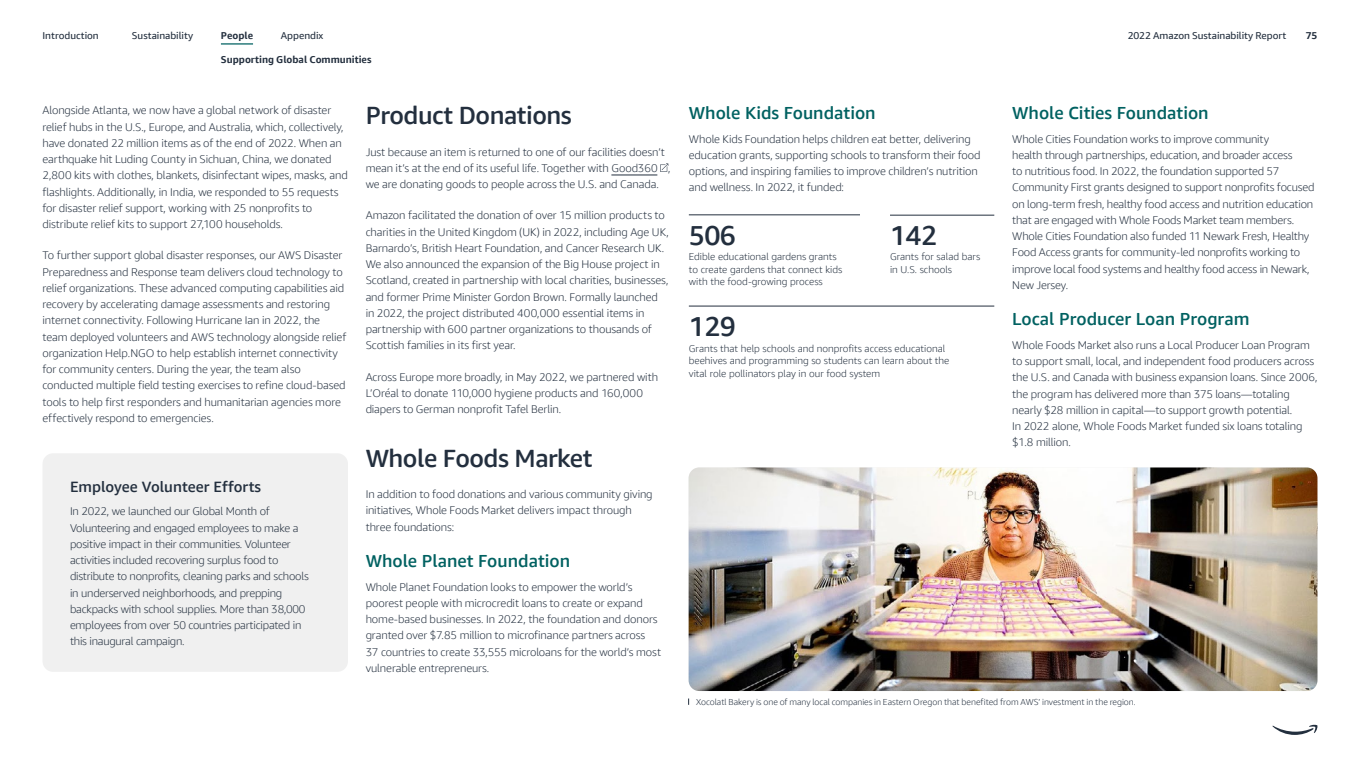
<style>
.page{position:relative;width:1360px;height:765px;background:#fff}
.page>*{position:absolute;margin:0;border:0;box-sizing:border-box;transform-origin:0 0}
.t1{font:500 27.5px "Amazon Ember Display";letter-spacing:-.02em;color:#232f3e}
.t2{font:500 25px "Amazon Ember Display";letter-spacing:-.02em;color:#232f3e}
.t3{font:500 17.5px "Amazon Ember Display";color:#006161}
.t4{font:500 15px "Amazon Ember Display";color:#232f3e}
.t5{font:300 11.25px/16.2px "Amazon Ember Display";letter-spacing:-.01em;color:#232f3e}
.t6{font:300 10px/12.5px "Amazon Ember Display";color:#232f3e}
.t7{font:10px "Amazon Ember Display";color:#232f3e}
.t8{font:700 10px "Amazon Ember Display";letter-spacing:-.005em;color:#232f3e}
.t9{font:300 8.75px "Amazon Ember Display";letter-spacing:-.005em;color:#232f3e}
</style>
<div class="page">
<div style="left:43px;top:453px;width:305px;height:219px;background:#f0f0f0;border-radius:11px"></div>
<svg style="left:660px;top:163px;width:8px;height:9px"></svg>
<hr style="left:890px;top:215px;width:104px;height:1px;background:#232f3e">
<hr style="left:689px;top:306px;width:305px;height:1px;background:#232f3e">
<hr style="left:689px;top:215px;width:171px;height:1px;background:#232f3e">
<img style="left:689px;top:468px;width:628px;height:223px">
<hr style="left:611px;top:175px;width:46px;height:1px;background:#232f3e">
<svg style="left:1272px;top:724px;width:46px;height:11px"></svg>
<hr style="left:221px;top:43px;width:32px;height:2px;background:#006161">
<p class="t7" style="left:43px;top:29px;width:58px">Introduction</p>
<p class="t7" style="left:132px;top:29px;width:63px">Sustainability</p>
<p class="t8" style="left:221px;top:29px;width:34px">People</p>
<p class="t8" style="left:221px;top:53px;width:152px">Supporting Global Communities</p>
<p class="t7" style="left:281px;top:29px;width:44px">Appendix</p>
<p class="t5" style="left:42px;top:102px;width:307px">Alongside Atlanta, we now have a global network of disaster relief hubs in the U.S., Europe, and Australia, which, collectively, have donated 22 million items as of the end of 2022. When an earthquake hit Luding County in Sichuan, China, we donated 2,800 kits with clothes, blankets, disinfectant wipes, masks, and flashlights. Additionally, in India, we responded to 55 requests for disaster relief support, working with 25 nonprofits to distribute relief kits to support 27,100 households.</p>
<p class="t5" style="left:42px;top:247px;width:305px">To further support global disaster responses, our AWS Disaster Preparedness and Response team delivers cloud technology to relief organizations. These advanced computing capabilities aid recovery by accelerating damage assessments and restoring internet connectivity. Following Hurricane Ian in 2022, the team deployed volunteers and AWS technology alongside relief organization Help.NGO to help establish internet connectivity for community centers. During the year, the team also conducted multiple field testing exercises to refine cloud-based tools to help first responders and humanitarian agencies more effectively respond to emergencies.</p>
<h6 class="t4" style="left:70px;top:477px;width:193px">Employee Volunteer Efforts</h6>
<p class="t5" style="left:70px;top:503px;width:240px">In 2022, we launched our Global Month of Volunteering and engaged employees to make a positive impact in their communities. Volunteer activities included recovering surplus food to distribute to nonprofits, cleaning parks and schools in underserved neighborhoods, and prepping backpacks with school supplies. More than 38,000 employees from over 50 countries participated in this inaugural campaign.</p>
<h5 class="t2" style="left:366px;top:100px;width:208px">Product Donations</h5>
<p class="t5" style="left:366px;top:144px;width:306px">Just because an item is returned to one of our facilities doesn’t mean it’s at the end of its useful life. Together with Good360 , we are donating goods to people across the U.S. and Canada.</p>
<p class="t5" style="left:366px;top:207px;width:305px">Amazon facilitated the donation of over 15 million products to charities in the United Kingdom (UK) in 2022, including Age UK, Barnardo’s, British Heart Foundation, and Cancer Research UK.<br>We also announced the expansion of the Big House project in Scotland, created in partnership with local charities, businesses, and former Prime Minister Gordon Brown. Formally launched in 2022, the project distributed 400,000 essential items in partnership with 600 partner organizations to thousands of Scottish families in its first year.</p>
<p class="t5" style="left:366px;top:369px;width:294px">Across Europe more broadly, in May 2022, we partnered with<br>L’Oréal to donate 110,000 hygiene products and 160,000 diapers to German nonprofit Tafel Berlin.</p>
<h5 class="t2" style="left:366px;top:442px;width:228px">Whole Foods Market</h5>
<p class="t5" style="left:366px;top:486px;width:288px">In addition to food donations and various community giving initiatives, Whole Foods Market delivers impact through three foundations:</p>
<h6 class="t3" style="left:366px;top:550px;width:206px">Whole Planet Foundation</h6>
<p class="t5" style="left:366px;top:579px;width:297px">Whole Planet Foundation looks to empower the world’s poorest people with microcredit loans to create or expand home-based businesses. In 2022, the foundation and donors granted over $7.85 million to microfinance partners across<br>37 countries to create 33,555 microloans for the world’s most vulnerable entrepreneurs.</p>
<h6 class="t3" style="left:689px;top:102px;width:188px">Whole Kids Foundation</h6>
<p class="t5" style="left:689px;top:131px;width:293px">Whole Kids Foundation helps children eat better, delivering education grants, supporting schools to transform their food options, and inspiring families to improve children’s nutrition and wellness. In 2022, it funded:</p>
<p class="t1" style="left:689px;top:218px;width:49px">506</p>
<p class="t6" style="left:689px;top:251px;width:155px">Edible educational gardens grants to create gardens that connect kids with the food-growing process</p>
<p class="t1" style="left:890px;top:218px;width:49px">142</p>
<p class="t6" style="left:890px;top:250px;width:92px">Grants for salad bars in U.S. schools</p>
<p class="t1" style="left:689px;top:309px;width:49px">129</p>
<p class="t6" style="left:689px;top:342px;width:262px">Grants that help schools and nonprofits access educational beehives and programming so students can learn about the vital role pollinators play in our food system</p>
<p class="t7" style="left:1128px;top:29px;width:160px">2022 Amazon Sustainability Report</p>
<p class="t8" style="left:1306px;top:29px;width:13px">75</p>
<h6 class="t3" style="left:1012px;top:102px;width:198px">Whole Cities Foundation</h6>
<p class="t5" style="left:1012px;top:131px;width:304px">Whole Cities Foundation works to improve community<br>health through partnerships, education, and broader access<br>to nutritious food. In 2022, the foundation supported 57<br>Community First grants designed to support nonprofits focused on long-term fresh, healthy food access and nutrition education that are engaged with Whole Foods Market team members.<br>Whole Cities Foundation also funded 11 Newark Fresh, Healthy Food Access grants for community-led nonprofits working to improve local food systems and healthy food access in Newark, New Jersey.</p>
<h6 class="t3" style="left:1012px;top:308px;width:239px">Local Producer Loan Program</h6>
<p class="t5" style="left:1012px;top:337px;width:307px">Whole Foods Market also runs a Local Producer Loan Program to support small, local, and independent food producers across the U.S. and Canada with business expansion loans. Since 2006, the program has delivered more than 375 loans—totaling nearly $28 million in capital—to support growth potential.<br>In 2022 alone, Whole Foods Market funded six loans totaling $1.8 million.</p>
<p class="t9" style="left:696px;top:696px;width:441px">Xocolatl Bakery is one of many local companies in Eastern Oregon that benefited from AWS’ investment in the region.</p>
</div>
